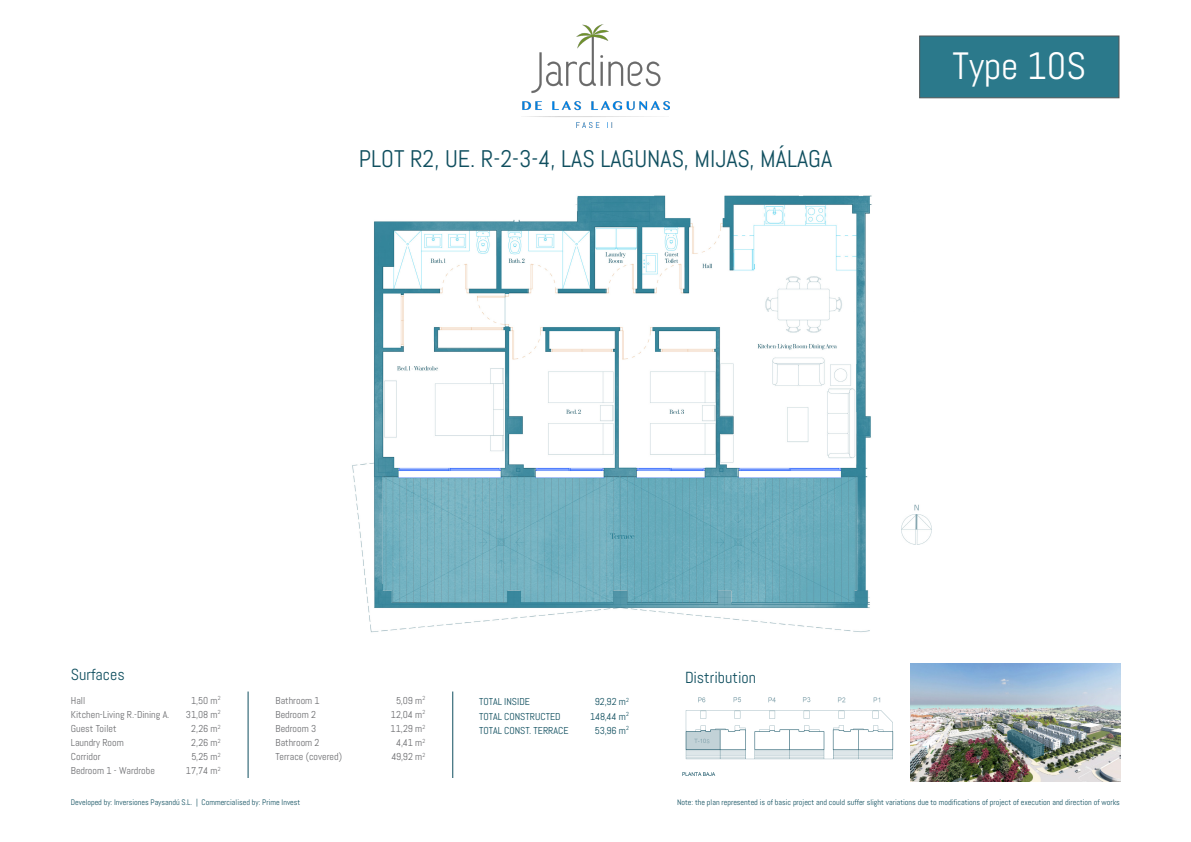
<style>
.page{position:relative;width:1191px;height:842px;background:#fff}
.page>*{position:absolute;margin:0;border:0;box-sizing:border-box;transform-origin:0 0}
.t1{font:38px "Abel";color:#fff}
.t2{font:24px "Abel";color:#104f5f}
.t3{font:16px "Abel";color:#104f5f}
.t4{font:10px "Abel";color:#6c6d70}
.t5{font:10px "Abel";color:#104f5f}
.t6{font:8px "Abel";color:#104f5f}
</style>
<div class="page">
<img style="left:352px;top:195px;width:580px;height:438px">
<img style="left:522px;top:24px;width:147px;height:104px">
<div style="left:919px;top:36px;width:200px;height:62px;background:#2b798b;border:1px solid #515758"></div>
<hr style="left:248px;top:691px;width:1px;height:87px;background:#104f5f">
<hr style="left:452px;top:691px;width:1px;height:87px;background:#104f5f">
<img style="left:682px;top:697px;width:212px;height:79px">
<img style="left:910px;top:664px;width:210px;height:117px">
<svg style="left:1007px;top:730px;width:37px;height:29px"></svg>
<p class="t2" style="left:359px;top:143px;width:475px">PLOT R2, UE. R-2-3-4, LAS LAGUNAS, MIJAS, MÁLAGA</p>
<p class="t1" style="left:952px;top:41px;width:135px">Type 10S</p>
<p class="t3" style="left:71px;top:664px;width:55px">Surfaces</p>
<p class="t3" style="left:685px;top:667px;width:73px">Distribution</p>
<p class="t4" style="left:71px;top:694px;width:16px">Hall</p>
<p class="t4" style="left:191px;top:694px;width:31px">1,50 m<sup>2</sup></p>
<p class="t4" style="left:71px;top:708px;width:100px">Kitchen-Living R.-Dining A.</p>
<p class="t4" style="left:186px;top:708px;width:36px">31,08 m<sup>2</sup></p>
<p class="t4" style="left:71px;top:722px;width:47px">Guest Toilet</p>
<p class="t4" style="left:191px;top:722px;width:31px">2,26 m<sup>2</sup></p>
<p class="t4" style="left:71px;top:736px;width:54px">Laundry Room</p>
<p class="t4" style="left:191px;top:736px;width:31px">2,26 m<sup>2</sup></p>
<p class="t4" style="left:71px;top:750px;width:31px">Corridor</p>
<p class="t4" style="left:191px;top:750px;width:31px">5,25 m<sup>2</sup></p>
<p class="t4" style="left:71px;top:765px;width:85px">Bedroom 1 - Wardrobe</p>
<p class="t4" style="left:186px;top:765px;width:36px">17,74 m<sup>2</sup></p>
<p class="t4" style="left:275px;top:694px;width:46px">Bathroom 1</p>
<p class="t4" style="left:396px;top:694px;width:31px">5,09 m<sup>2</sup></p>
<p class="t4" style="left:275px;top:708px;width:42px">Bedroom 2</p>
<p class="t4" style="left:391px;top:708px;width:36px">12,04 m<sup>2</sup></p>
<p class="t4" style="left:275px;top:722px;width:42px">Bedroom 3</p>
<p class="t4" style="left:390px;top:722px;width:36px">11,29 m<sup>2</sup></p>
<p class="t4" style="left:275px;top:736px;width:45px">Bathroom 2</p>
<p class="t4" style="left:396px;top:736px;width:31px">4,41 m<sup>2</sup></p>
<p class="t4" style="left:275px;top:750px;width:68px">Terrace (covered)</p>
<p class="t4" style="left:391px;top:750px;width:35px">49,92 m<sup>2</sup></p>
<p class="t5" style="left:479px;top:696px;width:52px">TOTAL INSIDE</p>
<p class="t5" style="left:595px;top:696px;width:36px">92,92 m<sup>2</sup></p>
<p class="t5" style="left:479px;top:710px;width:83px">TOTAL CONSTRUCTED</p>
<p class="t5" style="left:590px;top:710px;width:40px">148,44 m<sup>2</sup></p>
<p class="t5" style="left:479px;top:724px;width:91px">TOTAL CONST. TERRACE</p>
<p class="t5" style="left:595px;top:724px;width:36px">53,96 m<sup>2</sup></p>
<p class="t6" style="left:71px;top:797px;width:231px">Developed by: Inversiones Paysandú S.L. | Commercialised by: Prime Invest</p>
<p class="t6" style="left:677px;top:797px;width:444px">Note: the plan represented is of basic project and could suffer slight variations due to modifications of project of execution and direction of works</p>
</div>
